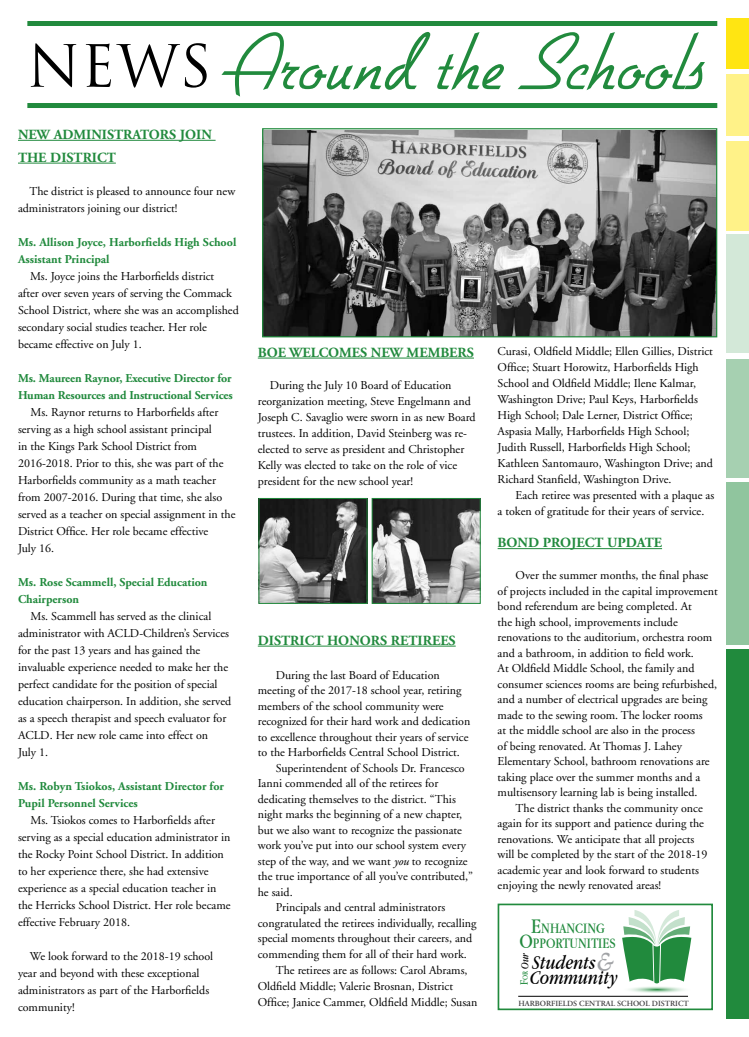
<style>
.page{position:relative;width:749px;height:1037px;background:#fff}
.page>*{position:absolute;margin:0;border:0;box-sizing:border-box;transform-origin:0 0}
.t1{font:81.7px "Gillies Got D Ligh";color:#218a3d}
.t2{font:italic 29.3px "Apple Garamond";color:#a1a3a6}
.t3{font:italic 20.6px "Apple Garamond";color:#000}
.t4{font:15.1px/14.9px "Apple Garamond";color:#218a3d;text-align:center}
.t5{font:700 14px/22.8px "Adobe Garamond";color:#218a3d}
.t6{font:12px/17px "Adobe Garamond";color:#000}
.t7{font:700 12px/17px "Adobe Garamond";color:#218a3d}
.t8{font:italic 11.4px "Apple Garamond";color:#000}
.t9{font:8.2px "Apple Garamond";color:#218a3d}
.t10{font:600 7.9px "Adobe Garamond";color:#414042}
.s1{font-family:"Trajan";font-size:56.6px;color:#000}
.s2{font-style:italic}
.s3{font-size:21.6px}
.s4{font-size:11.7px}
</style>
<div class="page">
<div style="left:727px;top:650px;width:22px;height:369px;background:#218a3d"></div>
<div style="left:727px;top:482px;width:22px;height:163px;background:#90c59e"></div>
<div style="left:727px;top:359px;width:22px;height:118px;background:#a6d0b1"></div>
<div style="left:727px;top:235px;width:22px;height:118px;background:#d3e8d8"></div>
<div style="left:727px;top:141px;width:22px;height:89px;background:#fff288"></div>
<div style="left:727px;top:74px;width:22px;height:61px;background:#fff288"></div>
<div style="left:727px;top:18px;width:22px;height:51px;background:#ffe512"></div>
<div style="left:27px;top:21px;width:690px;height:5px;background:#218a3d"></div>
<div style="left:27px;top:103px;width:690px;height:5px;background:#218a3d"></div>
<hr style="left:18px;top:140px;width:198px;height:1px;background:#218a3d">
<hr style="left:18px;top:163px;width:98px;height:1px;background:#218a3d">
<hr style="left:258px;top:358px;width:216px;height:1px;background:#218a3d">
<hr style="left:258px;top:646px;width:198px;height:1px;background:#218a3d">
<hr style="left:497px;top:548px;width:165px;height:1px;background:#218a3d">
<img style="left:264px;top:131px;width:451px;height:204px">
<div style="left:262px;top:128px;width:455px;height:209px;border:1px solid #218a3d"></div>
<hr style="left:518px;top:996px;width:170px;height:1px;background:#000">
<svg style="left:622px;top:910px;width:70px;height:83px"></svg>
<div style="left:497px;top:903px;width:216px;height:107px;border:2px solid #218a3d"></div>
<img style="left:260px;top:500px;width:105px;height:102px">
<div style="left:258px;top:498px;width:109px;height:106px;border:1px solid #218a3d"></div>
<img style="left:374px;top:500px;width:105px;height:102px">
<div style="left:372px;top:498px;width:109px;height:106px;border:1px solid #218a3d"></div>
<h1 class="t1" style="left:27px;top:18px;width:679px"><span class="s1">NEWS</span> Around the Schools</h1>
<p class="t5" style="left:18px;top:123px;width:195px">NEW ADMINISTRATORS JOIN<br>THE DISTRICT</p>
<p class="t6" style="left:18px;top:183px;width:219px;text-indent:11px">The district is pleased to announce four new administrators joining our district!</p>
<p class="t7" style="left:18px;top:234px;width:220px">Ms. Allison Joyce, Harborfields High School<br>Assistant Principal</p>
<p class="t6" style="left:18px;top:268px;width:222px;text-indent:12px">Ms. Joyce joins the Harborfields district<br>after over seven years of serving the Commack School District, where she was an accomplished secondary social studies teacher. Her role became effective on July 1.</p>
<p class="t7" style="left:18px;top:370px;width:216px">Ms. Maureen Raynor, Executive Director for<br>Human Resources and Instructional Services</p>
<p class="t6" style="left:18px;top:404px;width:219px;text-indent:12px">Ms. Raynor returns to Harborfields after serving as a high school assistant principal<br>in the Kings Park School District from 2016-2018. Prior to this, she was part of the Harborfields community as a math teacher from 2007-2016. During that time, she also served as a teacher on special assignment in the District Office. Her role became effective<br>July 16.</p>
<p class="t7" style="left:18px;top:574px;width:191px">Ms. Rose Scammell, Special Education<br>Chairperson</p>
<p class="t6" style="left:18px;top:608px;width:215px;text-indent:12px">Ms. Scammell has served as the clinical administrator with ACLD-Children’s Services for the past 13 years and has gained the invaluable experience needed to make her the perfect candidate for the position of special education chairperson. In addition, she served as a speech therapist and speech evaluator for ACLD. Her new role came into effect on<br>July 1.</p>
<p class="t7" style="left:18px;top:778px;width:207px">Ms. Robyn Tsiokos, Assistant Director for<br>Pupil Personnel Services</p>
<p class="t6" style="left:18px;top:812px;width:214px;text-indent:12px">Ms. Tsiokos comes to Harborfields after serving as a special education administrator in the Rocky Point School District. In addition to her experience there, she had extensive experience as a special education teacher in the Herricks School District. Her role became effective February 2018.</p>
<p class="t6" style="left:18px;top:948px;width:197px;text-indent:12px">We look forward to the 2018-19 school year and beyond with these exceptional administrators as part of the Harborfields community!</p>
<p class="t6" style="left:497px;top:344px;width:217px;line-height:16px">Curasi, Oldfield Middle; Ellen Gillies, District Office; Stuart Horowitz, Harborfields High School and Oldfield Middle; Ilene Kalmar, Washington Drive; Paul Keys, Harborfields High School; Dale Lerner, District Office; Aspasia Mally, Harborfields High School; Judith Russell, Harborfields High School; Kathleen Santomauro, Washington Drive; and Richard Stanfield, Washington Drive.</p>
<p class="t6" style="left:497px;top:488px;width:218px;line-height:16px;text-indent:18px">Each retiree was presented with a plaque as a token of gratitude for their years of service.</p>
<p class="t5" style="left:497px;top:532px;width:166px">BOND PROJECT UPDATE</p>
<p class="t6" style="left:497px;top:568px;width:222px;line-height:15.5px;text-indent:18px">Over the summer months, the final phase of projects included in the capital improvement bond referendum are being completed. At<br>the high school, improvements include renovations to the auditorium, orchestra room and a bathroom, in addition to field work.<br>At Oldfield Middle School, the family and consumer sciences rooms are being refurbished, and a number of electrical upgrades are being made to the sewing room. The locker rooms<br>at the middle school are also in the process<br>of being renovated. At Thomas J. Lahey Elementary School, bathroom renovations are taking place over the summer months and a multisensory learning lab is being installed.</p>
<p class="t6" style="left:497px;top:800px;width:211px;line-height:15.5px;text-indent:18px">The district thanks the community once again for its support and patience during the renovations. We anticipate that all projects will be completed by the start of the 2018-19 academic year and look forward to students enjoying the newly renovated areas!</p>
<p class="t5" style="left:258px;top:341px;width:218px">BOE WELCOMES NEW MEMBERS</p>
<p class="t6" style="left:258px;top:377px;width:219px;line-height:16px;text-indent:12px">During the July 10 Board of Education reorganization meeting, Steve Engelmann and Joseph C. Savaglio were sworn in as new Board trustees. In addition, David Steinberg was re&shy;elected to serve as president and Christopher Kelly was elected to take on the role of vice president for the new school year!</p>
<p class="t5" style="left:258px;top:629px;width:199px">DISTRICT HONORS RETIREES</p>
<p class="t6" style="left:276px;top:667px;width:165px">During the last Board of Education</p>
<p class="t6" style="left:258px;top:682px;width:205px">meeting of the 2017-18 school year, retiring</p>
<p class="t6" style="left:258px;top:698px;width:187px">members of the school community were</p>
<p class="t6" style="left:258px;top:713px;width:214px">recognized for their hard work and dedication</p>
<p class="t6" style="left:258px;top:729px;width:212px">to excellence throughout their years of service</p>
<p class="t6" style="left:258px;top:744px;width:204px">to the Harborfields Central School District.</p>
<p class="t6" style="left:276px;top:760px;width:190px">Superintendent of Schools Dr. Francesco</p>
<p class="t6" style="left:258px;top:775px;width:182px">Ianni commended all of the retirees for</p>
<p class="t6" style="left:258px;top:791px;width:200px">dedicating themselves to the district. “This</p>
<p class="t6" style="left:258px;top:806px;width:206px">night marks the beginning of a new chapter,</p>
<p class="t6" style="left:258px;top:822px;width:206px">but we also want to recognize the passionate</p>
<p class="t6" style="left:258px;top:837px;width:210px">work you’ve put into our school system every</p>
<p class="t6" style="left:258px;top:853px;width:211px">step of the way, and we want <span class="s2">you</span> to recognize</p>
<p class="t6" style="left:258px;top:868px;width:217px">the true importance of all you’ve contributed,”</p>
<p class="t6" style="left:258px;top:884px;width:36px">he said.</p>
<p class="t6" style="left:276px;top:899px;width:171px">Principals and central administrators</p>
<p class="t6" style="left:258px;top:915px;width:220px">congratulated the retirees individually, recalling</p>
<p class="t6" style="left:258px;top:930px;width:216px">special moments throughout their careers, and</p>
<p class="t6" style="left:258px;top:946px;width:210px">commending them for all of their hard work.</p>
<p class="t6" style="left:276px;top:962px;width:193px">The retirees are as follows: Carol Abrams,</p>
<p class="t6" style="left:258px;top:978px;width:197px">Oldfield Middle; Valerie Brosnan, District</p>
<p class="t6" style="left:258px;top:994px;width:221px">Office; Janice Cammer, Oldfield Middle; Susan</p>
<p class="t4" style="left:519px;top:920px;width:98px"><span class="s3">E</span>NHANCING<br><span class="s3">O</span>PPORTUNITIES</p>
<h3 class="t3" style="left:530px;top:966px;width:89px">Community</h3>
<p class="t8" style="left:518px;top:969px;width:18px;rotate:-90deg">Our</p>
<h2 class="t2" style="left:597px;top:944px;width:19px">&amp;</h2>
<h3 class="t3" style="left:532px;top:950px;width:65px">Students</h3>
<p class="t10" style="left:518px;top:999px;width:172px">HARBORFIELDS CENTRAL SCHOOL DISTRICT</p>
<p class="t9" style="left:520px;top:985px;width:16px;rotate:-90deg"><span class="s4">F</span>OR</p>
</div>
